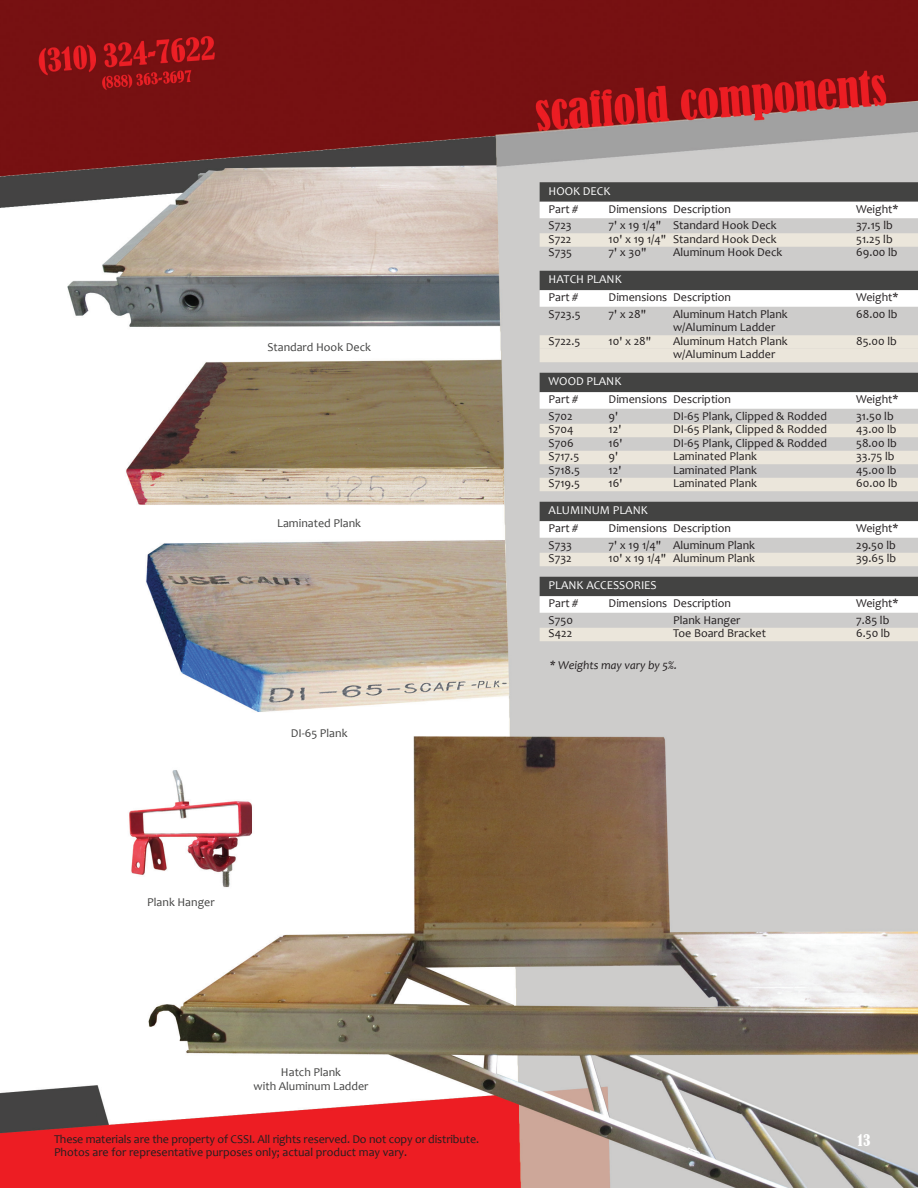
<style>
.page{position:relative;width:918px;height:1188px;background:#fff}
.page>*{position:absolute;margin:0;border:0;box-sizing:border-box;transform-origin:0 0}
.t1{font:condensed 15px "Bernard";color:#fff}
.t2{font:12px/13.5px "Candara";color:#231f20}
.t3{font:12px/14.4px "Candara";color:#434342;text-align:center}
.t4{font:12px "Candara";color:#fff}
.t5{font:italic 12px "Candara";color:#231f20}
</style>
<div class="page">
<img style="left:0;top:0;width:918px;height:1188px">
<div style="left:540px;top:182px;width:378px;height:20px;background:#434342"></div>
<div style="left:540px;top:202px;width:378px;height:16px;background:#fff"></div>
<div style="left:540px;top:233px;width:378px;height:14px;background:#ebe6db"></div>
<div style="left:540px;top:271px;width:378px;height:19px;background:#434342"></div>
<div style="left:540px;top:290px;width:378px;height:17px;background:#fff"></div>
<div style="left:540px;top:335px;width:378px;height:14px;background:#ebe6db"></div>
<div style="left:540px;top:349px;width:378px;height:13px;background:#ebe6db"></div>
<div style="left:540px;top:373px;width:378px;height:19px;background:#434342"></div>
<div style="left:540px;top:392px;width:378px;height:17px;background:#fff"></div>
<div style="left:540px;top:424px;width:378px;height:13px;background:#ebe6db"></div>
<div style="left:540px;top:451px;width:378px;height:13px;background:#ebe6db"></div>
<div style="left:540px;top:478px;width:378px;height:13px;background:#ebe6db"></div>
<div style="left:540px;top:502px;width:378px;height:19px;background:#434342"></div>
<div style="left:540px;top:521px;width:378px;height:17px;background:#fff"></div>
<div style="left:540px;top:553px;width:378px;height:13px;background:#ebe6db"></div>
<div style="left:540px;top:577px;width:378px;height:19px;background:#434342"></div>
<div style="left:540px;top:596px;width:378px;height:17px;background:#fff"></div>
<div style="left:540px;top:628px;width:378px;height:13px;background:#ebe6db"></div>
<p class="t3" style="left:267px;top:339px;width:105px">Standard Hook Deck</p>
<p class="t3" style="left:277px;top:516px;width:85px">Laminated Plank</p>
<p class="t3" style="left:291px;top:725px;width:58px">DI-65 Plank</p>
<p class="t3" style="left:147px;top:895px;width:69px">Plank Hanger</p>
<p class="t3" style="left:254px;top:1065px;width:116px">Hatch Plank<br>with Aluminum Ladder</p>
<p class="t2" style="left:54px;top:1132px;width:427px">These materials are the property of CSSI. All rights reserved. Do not copy or distribute.<br>Photos are for representative purposes only; actual product may vary.</p>
<p class="t4" style="left:549px;top:184px;width:63px">HOOK DECK</p>
<p class="t2" style="left:549px;top:202px;width:31px">Part #</p>
<p class="t2" style="left:609px;top:202px;width:124px">Dimensions Description</p>
<p class="t2" style="left:856px;top:202px;width:44px">Weight*</p>
<p class="t2" style="left:549px;top:219px;width:25px">S723</p>
<p class="t2" style="left:609px;top:219px;width:170px">7' x 19 1/4" Standard Hook Deck</p>
<p class="t2" style="left:856px;top:219px;width:38px">37.15 lb</p>
<p class="t2" style="left:549px;top:232px;width:24px">S722</p>
<p class="t2" style="left:609px;top:232px;width:170px">10' x 19 1/4" Standard Hook Deck</p>
<p class="t2" style="left:856px;top:232px;width:38px">51.25 lb</p>
<p class="t2" style="left:549px;top:246px;width:25px">S735</p>
<p class="t2" style="left:609px;top:246px;width:39px">7' x 30"</p>
<p class="t2" style="left:673px;top:246px;width:111px">Aluminum Hook Deck</p>
<p class="t2" style="left:856px;top:246px;width:43px">69.00 lb</p>
<p class="t4" style="left:549px;top:272px;width:75px">HATCH PLANK</p>
<p class="t2" style="left:549px;top:291px;width:31px">Part #</p>
<p class="t2" style="left:609px;top:291px;width:124px">Dimensions Description</p>
<p class="t2" style="left:856px;top:291px;width:44px">Weight*</p>
<p class="t2" style="left:549px;top:307px;width:34px">S723.5</p>
<p class="t2" style="left:609px;top:307px;width:39px">7' x 28"</p>
<p class="t2" style="left:673px;top:307px;width:116px">Aluminum Hatch Plank</p>
<p class="t2" style="left:856px;top:307px;width:43px">68.00 lb</p>
<p class="t2" style="left:673px;top:321px;width:104px">w/Aluminum Ladder</p>
<p class="t2" style="left:549px;top:334px;width:33px">S722.5</p>
<p class="t2" style="left:609px;top:334px;width:44px">10' x 28"</p>
<p class="t2" style="left:673px;top:334px;width:116px">Aluminum Hatch Plank</p>
<p class="t2" style="left:856px;top:334px;width:42px">85.00 lb</p>
<p class="t2" style="left:673px;top:348px;width:104px">w/Aluminum Ladder</p>
<p class="t4" style="left:549px;top:374px;width:74px">WOOD PLANK</p>
<p class="t2" style="left:549px;top:393px;width:31px">Part #</p>
<p class="t2" style="left:609px;top:393px;width:124px">Dimensions Description</p>
<p class="t2" style="left:856px;top:393px;width:44px">Weight*</p>
<p class="t2" style="left:549px;top:409px;width:25px">S702</p>
<p class="t2" style="left:609px;top:409px;width:11px">9'</p>
<p class="t2" style="left:673px;top:409px;width:155px">DI-65 Plank, Clipped &amp; Rodded</p>
<p class="t2" style="left:856px;top:409px;width:39px">31.50 lb</p>
<p class="t2" style="left:549px;top:423px;width:26px">S704</p>
<p class="t2" style="left:609px;top:423px;width:14px">12'</p>
<p class="t2" style="left:673px;top:423px;width:155px">DI-65 Plank, Clipped &amp; Rodded</p>
<p class="t2" style="left:856px;top:423px;width:42px">43.00 lb</p>
<p class="t2" style="left:549px;top:436px;width:27px">S706</p>
<p class="t2" style="left:609px;top:436px;width:15px">16'</p>
<p class="t2" style="left:673px;top:436px;width:155px">DI-65 Plank, Clipped &amp; Rodded</p>
<p class="t2" style="left:856px;top:436px;width:42px">58.00 lb</p>
<p class="t2" style="left:549px;top:450px;width:32px">S717.5</p>
<p class="t2" style="left:609px;top:450px;width:11px">9'</p>
<p class="t2" style="left:673px;top:450px;width:85px">Laminated Plank</p>
<p class="t2" style="left:856px;top:450px;width:40px">33.75 lb</p>
<p class="t2" style="left:549px;top:463px;width:33px">S718.5</p>
<p class="t2" style="left:609px;top:463px;width:14px">12'</p>
<p class="t2" style="left:673px;top:463px;width:85px">Laminated Plank</p>
<p class="t2" style="left:856px;top:463px;width:42px">45.00 lb</p>
<p class="t2" style="left:549px;top:477px;width:33px">S719.5</p>
<p class="t2" style="left:609px;top:477px;width:15px">16'</p>
<p class="t2" style="left:673px;top:477px;width:85px">Laminated Plank</p>
<p class="t2" style="left:856px;top:477px;width:43px">60.00 lb</p>
<p class="t4" style="left:549px;top:503px;width:101px">ALUMINUM PLANK</p>
<p class="t2" style="left:549px;top:522px;width:31px">Part #</p>
<p class="t2" style="left:609px;top:522px;width:124px">Dimensions Description</p>
<p class="t2" style="left:856px;top:522px;width:44px">Weight*</p>
<p class="t2" style="left:549px;top:538px;width:25px">S733</p>
<p class="t2" style="left:609px;top:538px;width:148px">7' x 19 1/4" Aluminum Plank</p>
<p class="t2" style="left:856px;top:538px;width:41px">29.50 lb</p>
<p class="t2" style="left:549px;top:552px;width:25px">S732</p>
<p class="t2" style="left:609px;top:552px;width:148px">10' x 19 1/4" Aluminum Plank</p>
<p class="t2" style="left:856px;top:552px;width:41px">39.65 lb</p>
<p class="t4" style="left:549px;top:578px;width:110px">PLANK ACCESSORIES</p>
<p class="t2" style="left:549px;top:597px;width:31px">Part #</p>
<p class="t2" style="left:609px;top:597px;width:124px">Dimensions Description</p>
<p class="t2" style="left:856px;top:597px;width:44px">Weight*</p>
<p class="t2" style="left:549px;top:613px;width:26px">S750</p>
<p class="t2" style="left:673px;top:613px;width:69px">Plank Hanger</p>
<p class="t2" style="left:856px;top:613px;width:35px">7.85 lb</p>
<p class="t2" style="left:549px;top:627px;width:25px">S422</p>
<p class="t2" style="left:673px;top:627px;width:94px">Toe Board Bracket</p>
<p class="t2" style="left:856px;top:627px;width:36px">6.50 lb</p>
<p class="t5" style="left:550px;top:658px;width:129px">* Weights may vary by 5%.</p>
<p class="t1" style="left:858px;top:1132px;width:14px">13</p>
</div>
